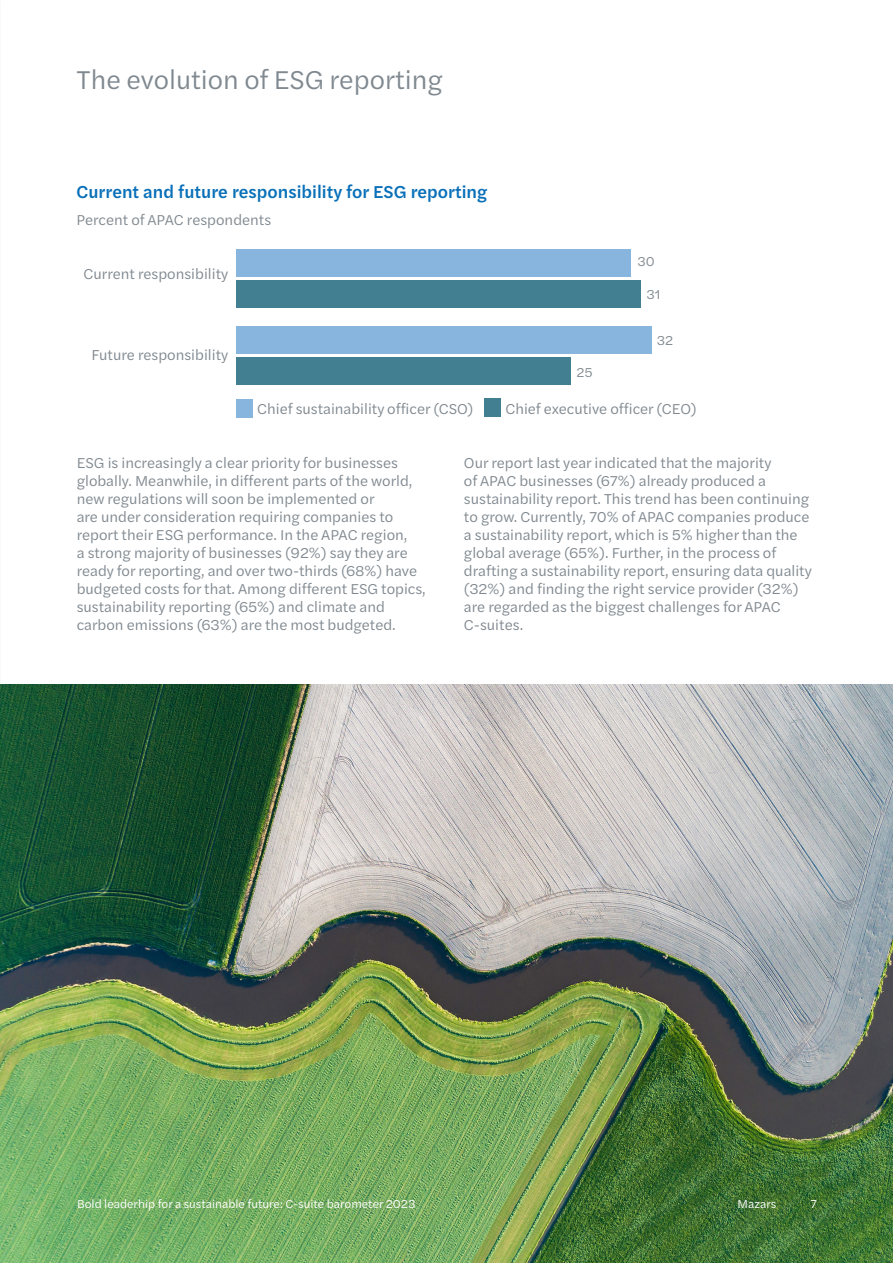
<style>
.page{position:relative;width:893px;height:1263px;background:#fff}
.page>*{position:absolute;margin:0;border:0;box-sizing:border-box;transform-origin:0 0}
.Page_title{font:27px "Halyard Text";color:#808990}
.Heading_1{font:500 18px "Halyard Text";color:#0970b9}
.Body_text{font:15px/18px "Halyard Text";color:#808990}
.Quote_source{font:15px "Halyard Text";color:#808990}
.Quote_source-2{font:13.5px "Halyard Text";color:#808990}
.Page_footer{font:12px "Halyard Text";color:#fff}
</style>
<div class="page">
<img style="left:0;top:684px;width:893px;height:579px">
<div style="left:236px;top:280px;width:405px;height:27px;background:#428091"></div>
<div style="left:236px;top:357px;width:335px;height:28px;background:#428091"></div>
<div style="left:236px;top:249px;width:394px;height:27px;background:#87b5de"></div>
<div style="left:236px;top:326px;width:415px;height:28px;background:#87b5de"></div>
<div style="left:236px;top:400px;width:17px;height:18px;background:#87b5de"></div>
<div style="left:484px;top:399px;width:17px;height:18px;background:#428091"></div>
<p class="Page_title" style="left:77px;top:60px;width:368px">The evolution of ESG reporting</p>
<p class="Heading_1" style="left:77px;top:179px;width:412px">Current and future responsibility for ESG reporting</p>
<p class="Quote_source" style="left:77px;top:209px;width:196px">Percent of APAC respondents</p>
<p class="Quote_source" style="left:83px;top:263px;width:146px">Current responsibility</p>
<p class="Quote_source" style="left:92px;top:344px;width:138px">Future responsibility</p>
<p class="Quote_source-2" style="left:576px;top:362px;width:18px">25</p>
<p class="Quote_source-2" style="left:637px;top:251px;width:19px">30</p>
<p class="Quote_source-2" style="left:646px;top:284px;width:16px">31</p>
<p class="Quote_source-2" style="left:657px;top:331px;width:18px">32</p>
<p class="Quote_source" style="left:257px;top:398px;width:218px">Chief sustainability officer (CSO)</p>
<p class="Quote_source" style="left:505px;top:398px;width:193px">Chief executive officer (CEO)</p>
<p class="Body_text" style="left:77px;top:453px;width:351px">ESG is increasingly a clear priority for businesses globally. Meanwhile, in different parts of the world, new regulations will soon be implemented or<br>are under consideration requiring companies to report their ESG performance. In the APAC region,<br>a strong majority of businesses (92%) say they are ready for reporting, and over two-thirds (68%) have budgeted costs for that. Among different ESG topics, sustainability reporting (65%) and climate and carbon emissions (63%) are the most budgeted.</p>
<p class="Body_text" style="left:464px;top:453px;width:349px">Our report last year indicated that the majority<br>of APAC businesses (67%) already produced a sustainability report. This trend has been continuing to grow. Currently, 70% of APAC companies produce a sustainability report, which is 5% higher than the global average (65%). Further, in the process of drafting a sustainability report, ensuring data quality (32%) and finding the right service provider (32%) are regarded as the biggest challenges for APAC C-suites.</p>
<p class="Page_footer" style="left:77px;top:1195px;width:340px">Bold leaderhip for a sustainable future: C-suite barometer 2023</p>
<p class="Page_footer" style="left:738px;top:1195px;width:40px">Mazars</p>
<p class="Page_footer" style="left:811px;top:1195px;width:8px">7</p>
</div>
